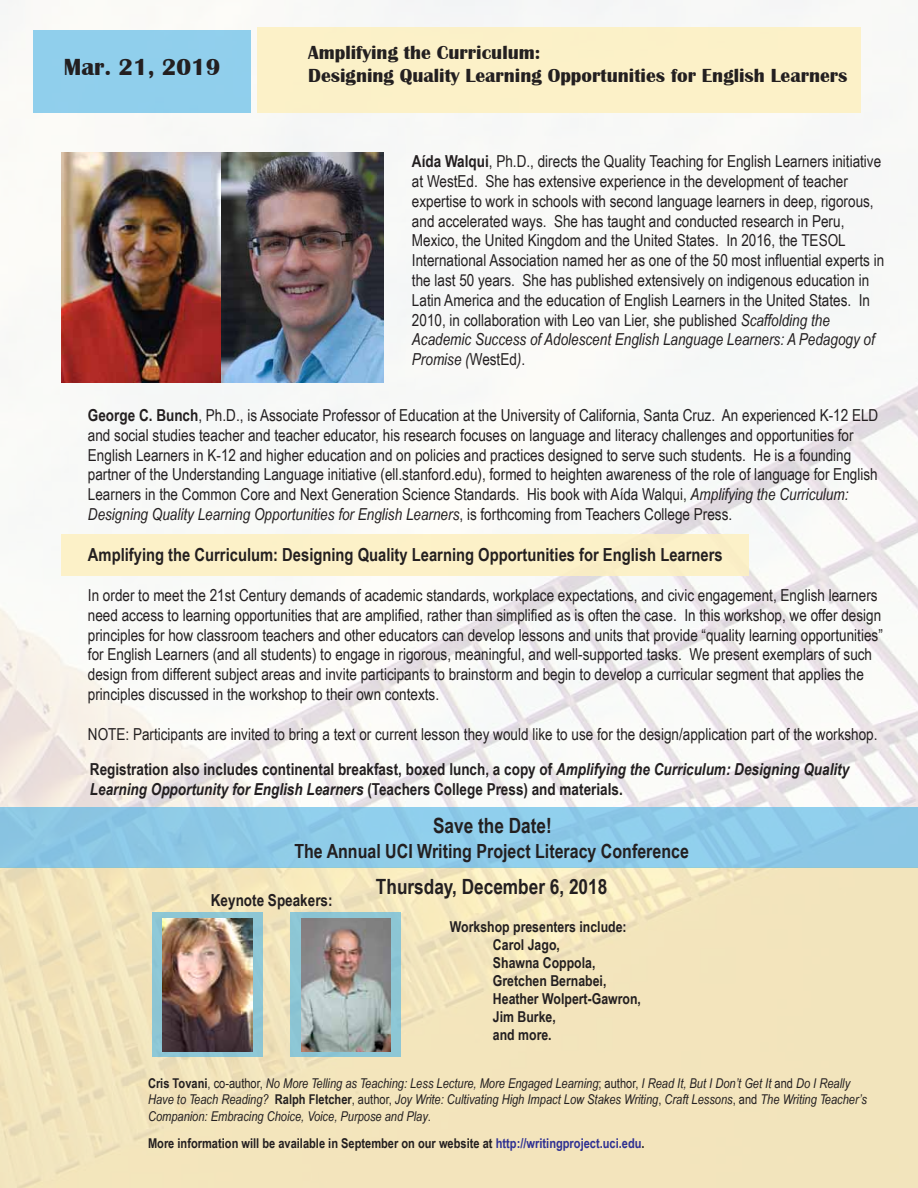
<style>
.page{position:relative;width:918px;height:1188px;background:#fff}
.page>*{position:absolute;margin:0;border:0;box-sizing:border-box;transform-origin:0 0}
.t1{font:700 24px "Britannic";color:#231f20}
.t2{font:700 21px "Arial Narrow";color:#231f20}
.t3{font:700 19.5px/23.4px "Britannic";color:#231f20}
.t4{font:700 19.5px "Arial Narrow";color:#231f20}
.t5{font:700 18px "Arial Narrow";color:#231f20}
.t6{font:16.5px/19.8px "Arial Narrow";color:#231f20}
.t7{font:700 16.5px/19.8px "Arial Narrow";color:#231f20}
.t8{font:700 15px/18px "Arial Narrow";color:#231f20}
.t9{font:italic 13.5px/16.2px "Arial Narrow";color:#231f20}
.t10{font:700 13.5px "Arial Narrow";color:#231f20}
.s1{font-weight:700}
.s2{font-style:italic}
.s3{font-weight:700;font-style:normal}
.s4{font-style:normal}
.s5{color:#2e3092}
</style>
<div class="page">
<img style="left:0;top:0;width:918px;height:807px">
<div style="left:0;top:868px;width:918px;height:320px;background:#f3e4bc"></div>
<div style="left:0;top:807px;width:918px;height:61px;background:#8cc8e6"></div>
<div style="left:257px;top:27px;width:604px;height:85px;background:#fcf1c8"></div>
<div style="left:33px;top:30px;width:218px;height:83px;background:#90cfec"></div>
<svg style="left:152px;top:912px;width:111px;height:145px;background:#8dc0cc"></svg>
<img style="left:163px;top:919px;width:89px;height:133px">
<div style="left:290px;top:912px;width:111px;height:145px;background:#8dc6d4"></div>
<img style="left:62px;top:152px;width:321px;height:231px">
<div style="left:62px;top:534px;width:687px;height:41px;background:#fcf1c8"></div>
<img style="left:301px;top:918px;width:89px;height:133px">
<h1 class="t1" style="left:64px;top:54px;width:158px">Mar. 21, 2019</h1>
<p class="t3" style="left:308px;top:41px;width:541px">Amplifying the Curriculum:<br>Designing Quality Learning Opportunities for English Learners</p>
<p class="t6" style="left:412px;top:151px;width:474px"><span class="s1">Aída Walqui</span>, Ph.D., directs the Quality Teaching for English Learners initiative at WestEd. She has extensive experience in the development of teacher expertise to work in schools with second language learners in deep, rigorous, and accelerated ways. She has taught and conducted research in Peru, Mexico, the United Kingdom and the United States. In 2016, the TESOL International Association named her as one of the 50 most influential experts in the last 50 years. She has published extensively on indigenous education in Latin America and the education of English Learners in the United States. In 2010, in collaboration with Leo van Lier, she published <span class="s2">Scaffolding the Academic Success of Adolescent English Language Learners: A Pedagogy of Promise (</span>WestEd<span class="s2">)</span>.</p>
<p class="t6" style="left:88px;top:405px;width:792px"><span class="s1">George C. Bunch</span>, Ph.D., is Associate Professor of Education at the University of California, Santa Cruz. An experienced K-12 ELD and social studies teacher and teacher educator, his research focuses on language and literacy challenges and opportunities for English Learners in K-12 and higher education and on policies and practices designed to serve such students. He is a founding partner of the Understanding Language initiative (ell.stanford.edu), formed to heighten awareness of the role of language for English Learners in the Common Core and Next Generation Science Standards. His book with Aída Walqui, <span class="s2">Amplifying the Curriculum:<br>Designing Quality Learning Opportunities for English Learners</span>, is forthcoming from Teachers College Press.</p>
<p class="t5" style="left:88px;top:541px;width:636px">Amplifying the Curriculum: Designing Quality Learning Opportunities for English Learners</p>
<p class="t6" style="left:88px;top:585px;width:796px">In order to meet the 21st Century demands of academic standards, workplace expectations, and civic engagement, English learners need access to learning opportunities that are amplified, rather than simplified as is often the case. In this workshop, we offer design principles for how classroom teachers and other educators can develop lessons and units that provide “quality learning opportunities” for English Learners (and all students) to engage in rigorous, meaningful, and well-supported tasks. We present exemplars of such design from different subject areas and invite participants to brainstorm and begin to develop a curricular segment that applies the principles discussed in the workshop to their own contexts.</p>
<p class="t6" style="left:88px;top:723px;width:791px">NOTE: Participants are invited to bring a text or current lesson they would like to use for the design/application part of the workshop.</p>
<p class="t7" style="left:90px;top:759px;width:761px">Registration also includes continental breakfast, boxed lunch, a copy of <span class="s2">Amplifying the Curriculum: Designing Quality<br>Learning Opportunity for English Learners</span> (Teachers College Press) and materials.</p>
<p class="t2" style="left:433px;top:809px;width:120px">Save the Date!</p>
<p class="t4" style="left:294px;top:836px;width:396px">The Annual UCI Writing Project Literacy Conference</p>
<p class="t2" style="left:376px;top:871px;width:233px">Thursday, December 6, 2018</p>
<p class="t8" style="left:493px;top:917px;width:150px;text-indent:-43px">Workshop presenters include:<br>Carol Jago,<br>Shawna Coppola,<br>Gretchen Bernabei,<br>Heather Wolpert-Gawron,<br>Jim Burke,<br>and more.</p>
<p class="t9" style="left:148px;top:1075px;width:721px"><span class="s3">Cris Tovani</span><span class="s4">, co-author,</span> No More Telling as Teaching: Less Lecture, More Engaged Learning<span class="s4">; author,</span> I Read It, But I Don’t Get It <span class="s4">and</span> Do I Really<br>Have to Teach Reading? <span class="s3">Ralph Fletcher</span><span class="s4">, author,</span> Joy Write: Cultivating High Impact Low Stakes Writing<span class="s4">,</span> Craft Lessons<span class="s4">, and</span> The Writing Teacher’s<br>Companion: Embracing Choice, Voice, Purpose and Play<span class="s4">.</span></p>
<p class="t10" style="left:148px;top:1133px;width:498px">More information will be available in September on our website at <span class="s5">http://writingproject.uci.edu</span>.</p>
<p class="t7" style="left:211px;top:890px;width:123px">Keynote Speakers:</p>
</div>
